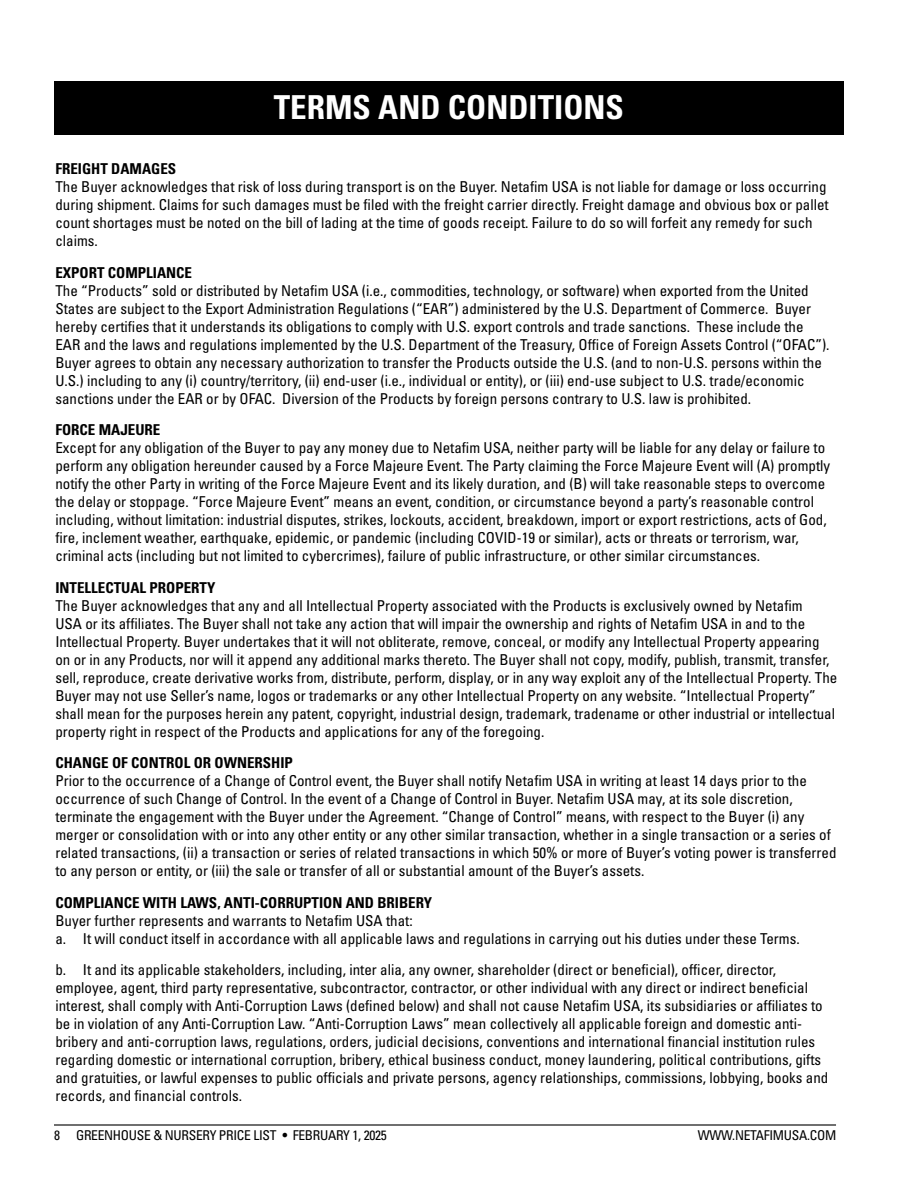
<style>
.page{position:relative;width:918px;height:1188px;background:#fff}
.page>*{position:absolute;margin:0;border:0;box-sizing:border-box;transform-origin:0 0}
.t1{font:700 condensed 33px "Univers LT Std";color:#fff}
.t2{font:condensed 15px/18px "Univers LT Std";color:#000}
.t3{font:700 condensed 15px "Univers LT Std";color:#000}
.t4{font:condensed 13.5px "Univers LT Std";letter-spacing:-.02em;color:#000}
</style>
<div class="page">
<div style="left:54px;top:81px;width:790px;height:54px;background:#000"></div>
<hr style="left:54px;top:1124px;width:782px;height:2px;background:#000">
<h1 class="t1" style="left:274px;top:87px;width:352px">TERMS AND CONDITIONS</h1>
<p class="t3" style="left:55px;top:160px;width:122px">FREIGHT DAMAGES</p>
<p class="t2" style="left:55px;top:178px;width:775px">The Buyer acknowledges that risk of loss during transport is on the Buyer. Netafim USA is not liable for damage or loss occurring during shipment. Claims for such damages must be filed with the freight carrier directly. Freight damage and obvious box or pallet count shortages must be noted on the bill of lading at the time of goods receipt. Failure to do so will forfeit any remedy for such claims.</p>
<p class="t3" style="left:55px;top:263px;width:138px">EXPORT COMPLIANCE</p>
<p class="t2" style="left:55px;top:281px;width:776px">The “Products” sold or distributed by Netafim USA (i.e., commodities, technology, or software) when exported from the United States are subject to the Export Administration Regulations (“EAR”) administered by the U.S. Department of Commerce. Buyer hereby certifies that it understands its obligations to comply with U.S. export controls and trade sanctions. These include the EAR and the laws and regulations implemented by the U.S. Department of the Treasury, Office of Foreign Assets Control (“OFAC”).<br>Buyer agrees to obtain any necessary authorization to transfer the Products outside the U.S. (and to non-U.S. persons within the U.S.) including to any (i) country/territory, (ii) end-user (i.e., individual or entity), or (iii) end-use subject to U.S. trade/economic sanctions under the EAR or by OFAC. Diversion of the Products by foreign persons contrary to U.S. law is prohibited.</p>
<p class="t3" style="left:55px;top:421px;width:106px">FORCE MAJEURE</p>
<p class="t2" style="left:55px;top:439px;width:776px">Except for any obligation of the Buyer to pay any money due to Netafim USA, neither party will be liable for any delay or failure to perform any obligation hereunder caused by a Force Majeure Event. The Party claiming the Force Majeure Event will (A) promptly notify the other Party in writing of the Force Majeure Event and its likely duration, and (B) will take reasonable steps to overcome the delay or stoppage. “Force Majeure Event” means an event, condition, or circumstance beyond a party’s reasonable control including, without limitation: industrial disputes, strikes, lockouts, accident, breakdown, import or export restrictions, acts of God, fire, inclement weather, earthquake, epidemic, or pandemic (including COVID-19 or similar), acts or threats or terrorism, war, criminal acts (including but not limited to cybercrimes), failure of public infrastructure, or other similar circumstances.</p>
<p class="t3" style="left:55px;top:578px;width:162px">INTELLECTUAL PROPERTY</p>
<p class="t2" style="left:55px;top:596px;width:783px">The Buyer acknowledges that any and all Intellectual Property associated with the Products is exclusively owned by Netafim<br>USA or its affiliates. The Buyer shall not take any action that will impair the ownership and rights of Netafim USA in and to the Intellectual Property. Buyer undertakes that it will not obliterate, remove, conceal, or modify any Intellectual Property appearing on or in any Products, nor will it append any additional marks thereto. The Buyer shall not copy, modify, publish, transmit, transfer, sell, reproduce, create derivative works from, distribute, perform, display, or in any way exploit any of the Intellectual Property. The Buyer may not use Seller’s name, logos or trademarks or any other Intellectual Property on any website. “Intellectual Property” shall mean for the purposes herein any patent, copyright, industrial design, trademark, tradename or other industrial or intellectual property right in respect of the Products and applications for any of the foregoing.</p>
<p class="t3" style="left:55px;top:754px;width:239px">CHANGE OF CONTROL OR OWNERSHIP</p>
<p class="t2" style="left:55px;top:772px;width:783px">Prior to the occurrence of a Change of Control event, the Buyer shall notify Netafim USA in writing at least 14 days prior to the occurrence of such Change of Control. In the event of a Change of Control in Buyer. Netafim USA may, at its sole discretion, terminate the engagement with the Buyer under the Agreement. “Change of Control” means, with respect to the Buyer (i) any merger or consolidation with or into any other entity or any other similar transaction, whether in a single transaction or a series of related transactions, (ii) a transaction or series of related transactions in which 50% or more of Buyer’s voting power is transferred to any person or entity, or (iii) the sale or transfer of all or substantial amount of the Buyer’s assets.</p>
<p class="t3" style="left:55px;top:893px;width:378px">COMPLIANCE WITH LAWS, ANTI-CORRUPTION AND BRIBERY</p>
<p class="t2" style="left:55px;top:911px;width:746px">Buyer further represents and warrants to Netafim USA that:<br>a. It will conduct itself in accordance with all applicable laws and regulations in carrying out his duties under these Terms.</p>
<p class="t2" style="left:55px;top:961px;width:775px">b. It and its applicable stakeholders, including, inter alia, any owner, shareholder (direct or beneficial), officer, director, employee, agent, third party representative, subcontractor, contractor, or other individual with any direct or indirect beneficial interest, shall comply with Anti-Corruption Laws (defined below) and shall not cause Netafim USA, its subsidiaries or affiliates to be in violation of any Anti-Corruption Law. “Anti-Corruption Laws” mean collectively all applicable foreign and domestic anti&shy;bribery and anti-corruption laws, regulations, orders, judicial decisions, conventions and international financial institution rules regarding domestic or international corruption, bribery, ethical business conduct, money laundering, political contributions, gifts and gratuities, or lawful expenses to public officials and private persons, agency relationships, commissions, lobbying, books and records, and financial controls.</p>
<p class="t4" style="left:54px;top:1127px;width:334px">8 GREENHOUSE &amp; NURSERY PRICE LIST <sup>●</sup> FEBRUARY 1, 2025</p>
<p class="t4" style="left:698px;top:1127px;width:140px">WWW.NETAFIMUSA.COM</p>
</div>
